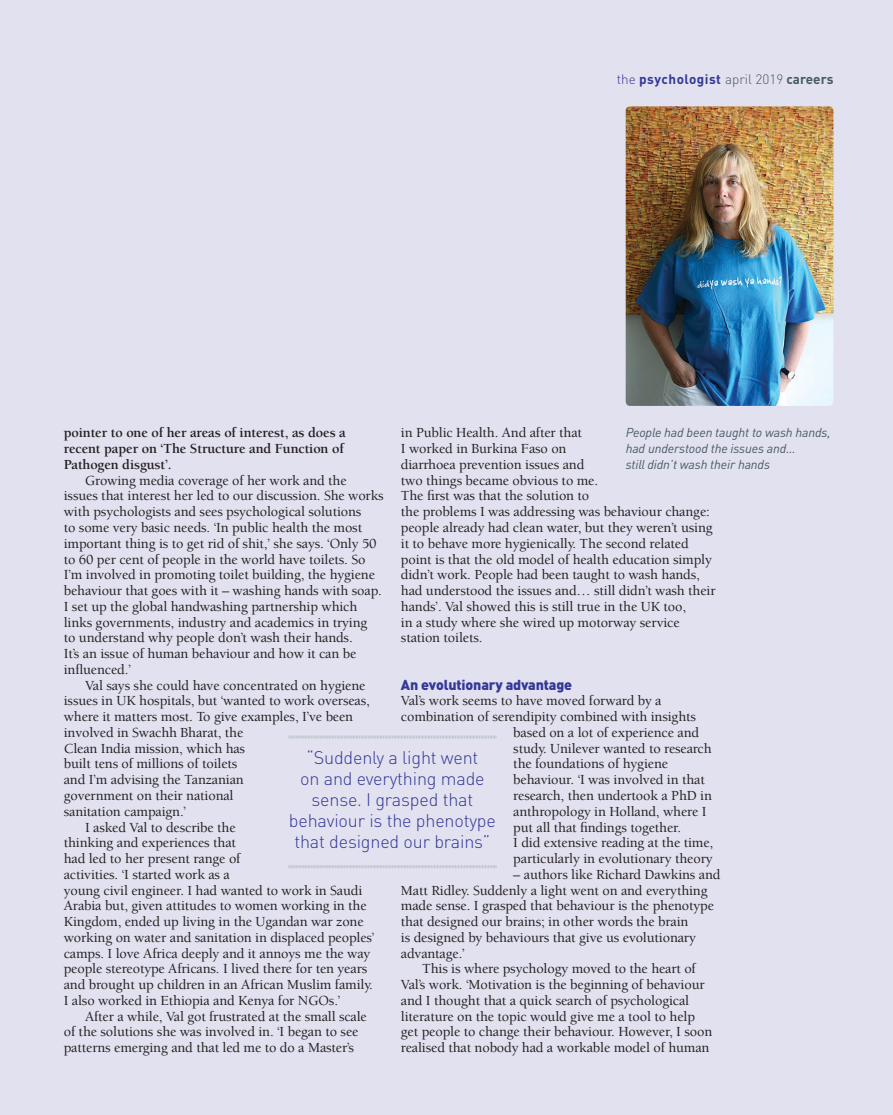
<style>
.page{position:relative;width:893px;height:1115px;background:#fff}
.page>*{position:absolute;margin:0;border:0;box-sizing:border-box;transform-origin:0 0}
.pull_quote{font:300 18px/21px "DIN Pro";letter-spacing:-.01em;color:#343896;text-align:center}
.Q_A_answer_body_text{font:500 14.25px/15.8px "Berkeley Std";letter-spacing:-.01em;color:#231f20}
.body_text_full_out{font:500 14.25px/15.8px "Berkeley Std";letter-spacing:-.01em;color:#231f20}
._1st_para{font:700 14.25px/15.8px "Berkeley Std";letter-spacing:-.01em;color:#231f20}
.crosshead_A{font:900 14.25px "DIN Pro";letter-spacing:-.01em;color:#343896}
.t1{font:700 13.5px "DIN Pro";letter-spacing:.025em;color:#343896}
.pic_caption{font:italic 12.75px/15.8px "DIN Pro";letter-spacing:-.01em;color:#465a64}
.s1{font-weight:300}
.s2{font-weight:300;color:#465a64}
.s3{color:#465a64}
</style>
<div class="page">
<div style="left:0;top:0;width:893px;height:1114px;background:#e2e1f0"></div>
<svg style="left:289px;top:735px;width:208px;height:3px"></svg>
<svg style="left:289px;top:865px;width:208px;height:2px"></svg>
<img style="left:626px;top:106px;width:207px;height:300px">
<p class="t1" style="left:617px;top:70px;width:218px"><span class="s1">the</span> psychologist <span class="s2">april 2019</span> <span class="s3">careers</span></p>
<p class="_1st_para" style="left:64px;top:425px;width:284px">pointer to one of her areas of interest, as does a recent paper on ‘The Structure and Function of<br>Pathogen disgust’.</p>
<p class="Q_A_answer_body_text" style="left:64px;top:472px;width:321px;text-indent:21px">Growing media coverage of her work and the issues that interest her led to our discussion. She works with psychologists and sees psychological solutions<br>to some very basic needs. ‘In public health the most important thing is to get rid of shit,’ she says. ‘Only 50 to 60 per cent of people in the world have toilets. So I’m involved in promoting toilet building, the hygiene behaviour that goes with it – washing hands with soap.<br>I set up the global handwashing partnership which links governments, industry and academics in trying<br>to understand why people don’t wash their hands.<br>It’s an issue of human behaviour and how it can be influenced.’</p>
<p class="Q_A_answer_body_text" style="left:64px;top:677px;width:308px;text-indent:21px">Val says she could have concentrated on hygiene issues in UK hospitals, but ‘wanted to work overseas, where it matters most. To give examples, I’ve been involved in Swachh Bharat, the<br>Clean India mission, which has<br>built tens of millions of toilets<br>and I’m advising the Tanzanian<br>government on their national<br>sanitation campaign.’</p>
<p class="Q_A_answer_body_text" style="left:64px;top:819px;width:312px;text-indent:21px">I asked Val to describe the<br>thinking and experiences that<br>had led to her present range of<br>activities. ‘I started work as a<br>young civil engineer. I had wanted to work in Saudi Arabia but, given attitudes to women working in the Kingdom, ended up living in the Ugandan war zone working on water and sanitation in displaced peoples’ camps. I love Africa deeply and it annoys me the way people stereotype Africans. I lived there for ten years and brought up children in an African Muslim family.<br>I also worked in Ethiopia and Kenya for NGOs.’</p>
<p class="Q_A_answer_body_text" style="left:64px;top:1008px;width:305px;text-indent:21px">After a while, Val got frustrated at the small scale of the solutions she was involved in. ‘I began to see patterns emerging and that led me to do a Master’s</p>
<p class="Q_A_answer_body_text" style="left:401px;top:425px;width:316px">in Public Health. And after that<br>I worked in Burkina Faso on<br>diarrhoea prevention issues and<br>two things became obvious to me.<br>The first was that the solution to<br>the problems I was addressing was behaviour change: people already had clean water, but they weren’t using it to behave more hygienically. The second related point is that the old model of health education simply didn’t work. People had been taught to wash hands, had understood the issues and… still didn’t wash their hands’. Val showed this is still true in the UK too,<br>in a study where she wired up motorway service station toilets.</p>
<p class="crosshead_A" style="left:401px;top:674px;width:173px">An evolutionary advantage</p>
<p class="body_text_full_out" style="left:401px;top:693px;width:262px">Val’s work seems to have moved forward by a</p>
<p class="body_text_full_out" style="left:401px;top:708px;width:297px">combination of serendipity combined with insights</p>
<p class="body_text_full_out" style="left:513px;top:724px;width:187px">based on a lot of experience and</p>
<p class="body_text_full_out" style="left:513px;top:740px;width:200px">study. Unilever wanted to research</p>
<p class="body_text_full_out" style="left:513px;top:756px;width:156px">the foundations of hygiene</p>
<p class="body_text_full_out" style="left:513px;top:771px;width:193px">behaviour. ‘I was involved in that</p>
<p class="body_text_full_out" style="left:513px;top:787px;width:200px">research, then undertook a PhD in</p>
<p class="body_text_full_out" style="left:513px;top:803px;width:195px">anthropology in Holland, where I</p>
<p class="body_text_full_out" style="left:513px;top:819px;width:169px">put all that findings together.</p>
<p class="body_text_full_out" style="left:513px;top:834px;width:201px">I did extensive reading at the time,</p>
<p class="body_text_full_out" style="left:513px;top:850px;width:201px">particularly in evolutionary theory</p>
<p class="body_text_full_out" style="left:401px;top:866px;width:321px;text-indent:112px">– authors like Richard Dawkins and Matt Ridley. Suddenly a light went on and everything made sense. I grasped that behaviour is the phenotype that designed our brains; in other words the brain<br>is designed by behaviours that give us evolutionary advantage.’</p>
<p class="Q_A_answer_body_text" style="left:401px;top:960px;width:313px;text-indent:21px">This is where psychology moved to the heart of Val’s work. ‘Motivation is the beginning of behaviour and I thought that a quick search of psychological literature on the topic would give me a tool to help get people to change their behaviour. However, I soon realised that nobody had a workable model of human</p>
<p class="pic_caption" style="left:626px;top:424px;width:206px">People had been taught to wash hands, had understood the issues and…<br>still didn’t wash their hands</p>
<p class="pull_quote" style="left:289px;top:746px;width:209px">“Suddenly a light went<br>on and everything made sense. I grasped that behaviour is the phenotype that designed our brains”</p>
</div>
